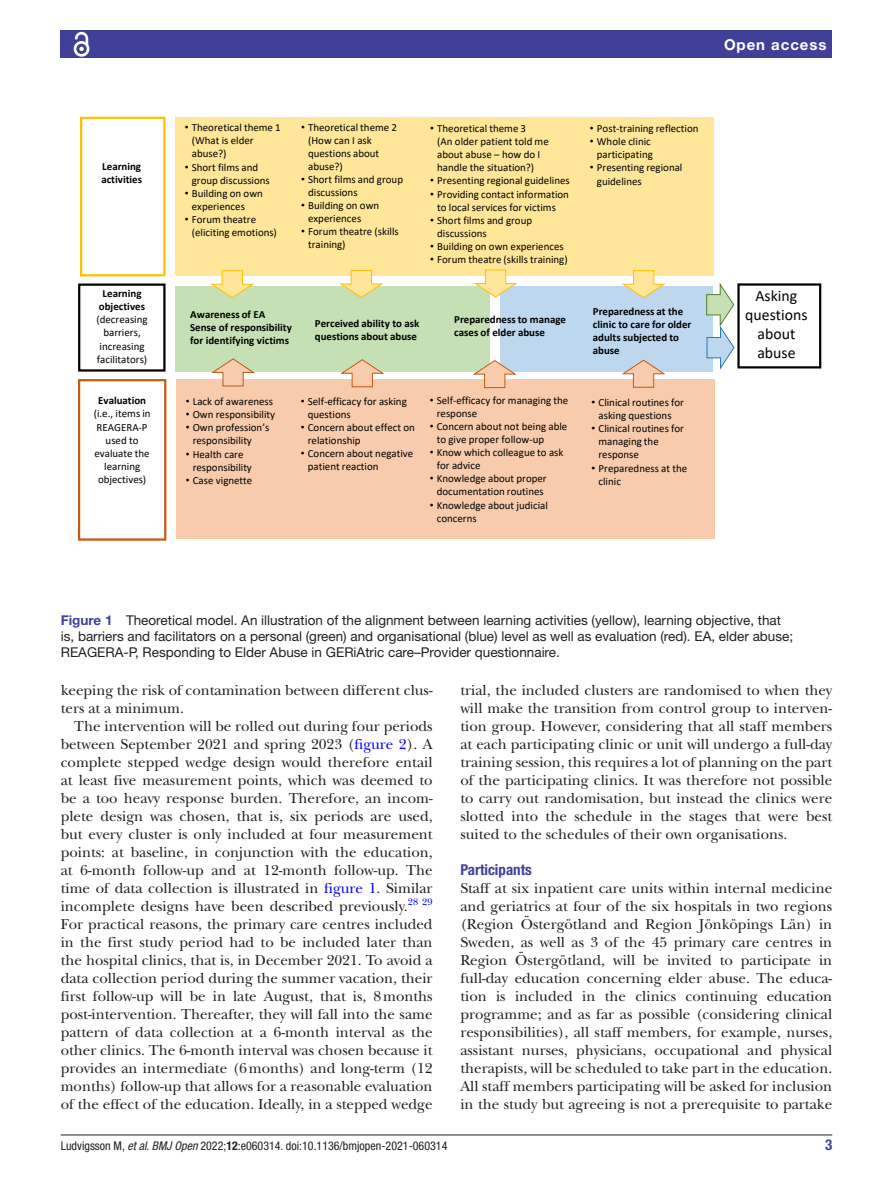
<style>
.page{position:relative;width:893px;height:1191px;background:#fff}
.page>*{position:absolute;margin:0;border:0;box-sizing:border-box;transform-origin:0 0}
.t1{font:15.75px/19px "Calibri";color:#000;text-align:center}
.t2{font:15px/18px "New Baskerville";color:#231f20;text-align:justify}
.t3{font:700 condensed 15px "Helvetica Neue LT Std";color:#414099}
.t4{font:700 15px "Helvetica Neue LT Std";letter-spacing:.065em;color:#fff}
.t5{font:13.5px/16.2px "Helvetica Neue LT Std";color:#231f20}
.t6{font:condensed 12px "Helvetica Neue LT Std";color:#231f20}
.t7{font:10.95px/13px "Calibri";color:#000}
.t8{font:700 10.95px/13px "Calibri";color:#000}
.s1{font-family:"Arial"}
.s2{font-weight:700;color:#414099}
.s3{color:#00f}
.s4{font-style:italic}
.s5{font-weight:700}
</style>
<div class="page">
<hr style="left:61px;top:1134px;width:771px;height:1px;background:#231f20">
<div style="left:61px;top:31px;width:771px;height:27px;background:#414099"></div>
<svg style="left:73px;top:31px;width:17px;height:26px"></svg>
<div style="left:78px;top:283px;width:88px;height:88px;border:2px solid #000"></div>
<div style="left:500px;top:286px;width:212px;height:86px;background:#bdd7ee"></div>
<div style="left:176px;top:286px;width:314px;height:86px;background:#c5e0b4"></div>
<div style="left:176px;top:379px;width:538px;height:160px;background:#f8cbad"></div>
<div style="left:78px;top:379px;width:88px;height:161px;border:2px solid #c55a11"></div>
<div style="left:176px;top:117px;width:538px;height:158px;background:#ffe699"></div>
<div style="left:80px;top:117px;width:86px;height:159px;border:2px solid #ffc000"></div>
<svg style="left:474px;top:269px;width:45px;height:29px"></svg>
<svg style="left:622px;top:270px;width:45px;height:29px"></svg>
<svg style="left:340px;top:270px;width:45px;height:28px"></svg>
<svg style="left:211px;top:270px;width:45px;height:29px"></svg>
<svg style="left:211px;top:358px;width:44px;height:29px"></svg>
<svg style="left:340px;top:359px;width:44px;height:29px"></svg>
<svg style="left:473px;top:360px;width:43px;height:28px"></svg>
<svg style="left:621px;top:359px;width:44px;height:29px"></svg>
<svg style="left:706px;top:283px;width:29px;height:86px"></svg>
<div style="left:737px;top:283px;width:84px;height:85px;border:2px solid #000"></div>
<p class="t4" style="left:724px;top:35px;width:104px">Open access</p>
<p class="t8" style="left:101px;top:160px;width:42px">Learning activities</p>
<p class="t7" style="left:192px;top:121px;width:90px;text-indent:-7px"><span class="s1">•</span> Theoretical theme 1 (What is elder abuse?)</p>
<p class="t7" style="left:192px;top:160px;width:79px;text-indent:-7px"><span class="s1">•</span> Short films and group discussions</p>
<p class="t7" style="left:192px;top:186px;width:73px;text-indent:-7px"><span class="s1">•</span> Building on own experiences</p>
<p class="t7" style="left:192px;top:212px;width:87px;text-indent:-7px"><span class="s1">•</span> Forum theatre (eliciting emotions)</p>
<p class="t7" style="left:308px;top:120px;width:90px;text-indent:-7px"><span class="s1">•</span> Theoretical theme 2 (How can I ask questions about abuse?)</p>
<p class="t7" style="left:308px;top:172px;width:97px;text-indent:-7px"><span class="s1">•</span> Short films and group discussions</p>
<p class="t7" style="left:308px;top:199px;width:73px;text-indent:-7px"><span class="s1">•</span> Building on own experiences</p>
<p class="t7" style="left:308px;top:225px;width:92px;text-indent:-7px"><span class="s1">•</span> Forum theatre (skills training)</p>
<p class="t7" style="left:437px;top:122px;width:113px;text-indent:-7px"><span class="s1">•</span> Theoretical theme 3<br>(An older patient told me about abuse – how do I handle the situation?)</p>
<p class="t7" style="left:430px;top:174px;width:141px"><span class="s1">•</span> Presenting regional guidelines</p>
<p class="t7" style="left:430px;top:187px;width:140px;text-align:center"><span class="s1">•</span> Providing contact information to local services for victims</p>
<p class="t7" style="left:437px;top:213px;width:96px;text-indent:-7px"><span class="s1">•</span> Short films and group discussions</p>
<p class="t7" style="left:430px;top:239px;width:135px"><span class="s1">•</span> Building on own experiences</p>
<p class="t7" style="left:430px;top:252px;width:139px"><span class="s1">•</span> Forum theatre (skills training)</p>
<p class="t7" style="left:590px;top:122px;width:110px"><span class="s1">•</span> Post-training reflection</p>
<p class="t7" style="left:590px;top:135px;width:64px;text-align:right"><span class="s1">•</span> Whole clinic participating</p>
<p class="t7" style="left:597px;top:161px;width:87px;text-indent:-7px"><span class="s1">•</span> Presenting regional guidelines</p>
<p class="t8" style="left:99px;top:287px;width:48px;text-align:center">Learning objectives</p>
<p class="t7" style="left:96px;top:313px;width:53px;text-align:center">(decreasing barriers, increasing facilitators)</p>
<p class="t8" style="left:190px;top:307px;width:103px">Awareness of EA<br>Sense of responsibility for identifying victims</p>
<p class="t8" style="left:454px;top:313px;width:113px">Preparedness to manage cases of elder abuse</p>
<p class="t8" style="left:315px;top:316px;width:106px">Perceived ability to ask questions about abuse</p>
<p class="t8" style="left:593px;top:305px;width:100px">Preparedness at the clinic to care for older adults subjected to abuse</p>
<p class="t8" style="left:98px;top:394px;width:49px">Evaluation</p>
<p class="t7" style="left:94px;top:407px;width:58px;text-align:center">(i.e., items in<br>REAGERA-P used to evaluate the learning objectives)</p>
<p class="t7" style="left:186px;top:395px;width:89px"><span class="s1">•</span> Lack of awareness</p>
<p class="t7" style="left:186px;top:408px;width:91px"><span class="s1">•</span> Own responsibility</p>
<p class="t7" style="left:193px;top:421px;width:78px;text-indent:-7px"><span class="s1">•</span> Own profession’s responsibility</p>
<p class="t7" style="left:193px;top:447px;width:61px;text-indent:-7px"><span class="s1">•</span> Health care responsibility</p>
<p class="t7" style="left:186px;top:473px;width:68px"><span class="s1">•</span> Case vignette</p>
<p class="t7" style="left:308px;top:394px;width:101px;text-indent:-7px"><span class="s1">•</span> Self-efficacy for asking questions</p>
<p class="t7" style="left:308px;top:420px;width:109px;text-indent:-7px"><span class="s1">•</span> Concern about effect on relationship</p>
<p class="t7" style="left:308px;top:446px;width:107px;text-indent:-7px"><span class="s1">•</span> Concern about negative patient reaction</p>
<p class="t7" style="left:437px;top:393px;width:133px;text-indent:-7px"><span class="s1">•</span> Self-efficacy for managing the response</p>
<p class="t7" style="left:437px;top:420px;width:132px;text-indent:-7px"><span class="s1">•</span> Concern about not being able to give proper follow-up</p>
<p class="t7" style="left:437px;top:446px;width:128px;text-indent:-7px"><span class="s1">•</span> Know which colleague to ask for advice</p>
<p class="t7" style="left:430px;top:472px;width:118px;text-align:center"><span class="s1">•</span> Knowledge about proper documentation routines</p>
<p class="t7" style="left:437px;top:498px;width:113px;text-indent:-7px"><span class="s1">•</span> Knowledge about judicial concerns</p>
<p class="t7" style="left:591px;top:396px;width:94px;text-align:center"><span class="s1">•</span> Clinical routines for asking questions</p>
<p class="t7" style="left:598px;top:422px;width:87px;text-indent:-7px"><span class="s1">•</span> Clinical routines for managing the response</p>
<p class="t7" style="left:598px;top:461px;width:90px;text-indent:-7px"><span class="s1">•</span> Preparedness at the clinic</p>
<p class="t1" style="left:745px;top:286px;width:64px">Asking questions about abuse</p>
<p class="t5" style="left:61px;top:611px;width:734px"><span class="s2">Figure 1</span> Theoretical model. An illustration of the alignment between learning activities (yellow), learning objective, that is, barriers and facilitators on a personal (green) and organisational (blue) level as well as evaluation (red). EA, elder abuse;<br>REAGERA-P, Responding to Elder Abuse in GERiAtric care–Provider questionnaire.</p>
<p class="t2" style="left:61px;top:681px;width:373px">keeping the risk of contamination between different clus&shy;ters at a minimum.</p>
<p class="t2" style="left:61px;top:717px;width:373px;text-indent:14px">The intervention will be rolled out during four periods between September 2021 and spring 2023 (<span class="s3">figure 2</span>). A complete stepped wedge design would therefore entail at least five measurement points, which was deemed to be a too heavy response burden. Therefore, an incom&shy;plete design was chosen, that is, six periods are used, but every cluster is only included at four measurement points: at baseline, in conjunction with the education, at 6-month follow-up and at 12-month follow-up. The time of data collection is illustrated in <span class="s3">figure 1</span>. Similar incomplete designs have been described previously.<sup>28</sup> <sup>29<br></sup>For practical reasons, the primary care centres included in the first study period had to be included later than the hospital clinics, that is, in December 2021. To avoid a data collection period during the summer vacation, their first follow-up will be in late August, that is, 8months post-intervention. Thereafter, they will fall into the same pattern of data collection at a 6-month interval as the other clinics. The 6-month interval was chosen because it provides an intermediate (6months) and long-term (12 months) follow-up that allows for a reasonable evaluation of the effect of the education. Ideally, in a stepped wedge</p>
<p class="t2" style="left:460px;top:681px;width:373px">trial, the included clusters are randomised to when they will make the transition from control group to interven&shy;tion group. However, considering that all staff members at each participating clinic or unit will undergo a full-day training session, this requires a lot of planning on the part of the participating clinics. It was therefore not possible to carry out randomisation, but instead the clinics were slotted into the schedule in the stages that were best suited to the schedules of their own organisations.</p>
<p class="t3" style="left:460px;top:861px;width:73px">Participants</p>
<p class="t2" style="left:460px;top:879px;width:373px">Staff at six inpatient care units within internal medicine and geriatrics at four of the six hospitals in two regions (Region Östergötland and Region Jönköpings Län) in Sweden, as well as 3 of the 45 primary care centres in Region Östergötland, will be invited to participate in full-day education concerning elder abuse. The educa&shy;tion is included in the clinics continuing education programme; and as far as possible (considering clinical responsibilities), all staff members, for example, nurses, assistant nurses, physicians, occupational and physical therapists, will be scheduled to take part in the education.<br>All staff members participating will be asked for inclusion in the study but agreeing is not a prerequisite to partake</p>
<p class="t6" style="left:61px;top:1138px;width:388px">Ludvigsson M, <span class="s4">et al</span>. <span class="s4">BMJ Open</span> 2022;<span class="s5">12</span>:e060314. doi:10.1136/bmjopen-2021-060314</p>
<p class="t3" style="left:825px;top:1135px;width:9px">3</p>
</div>
